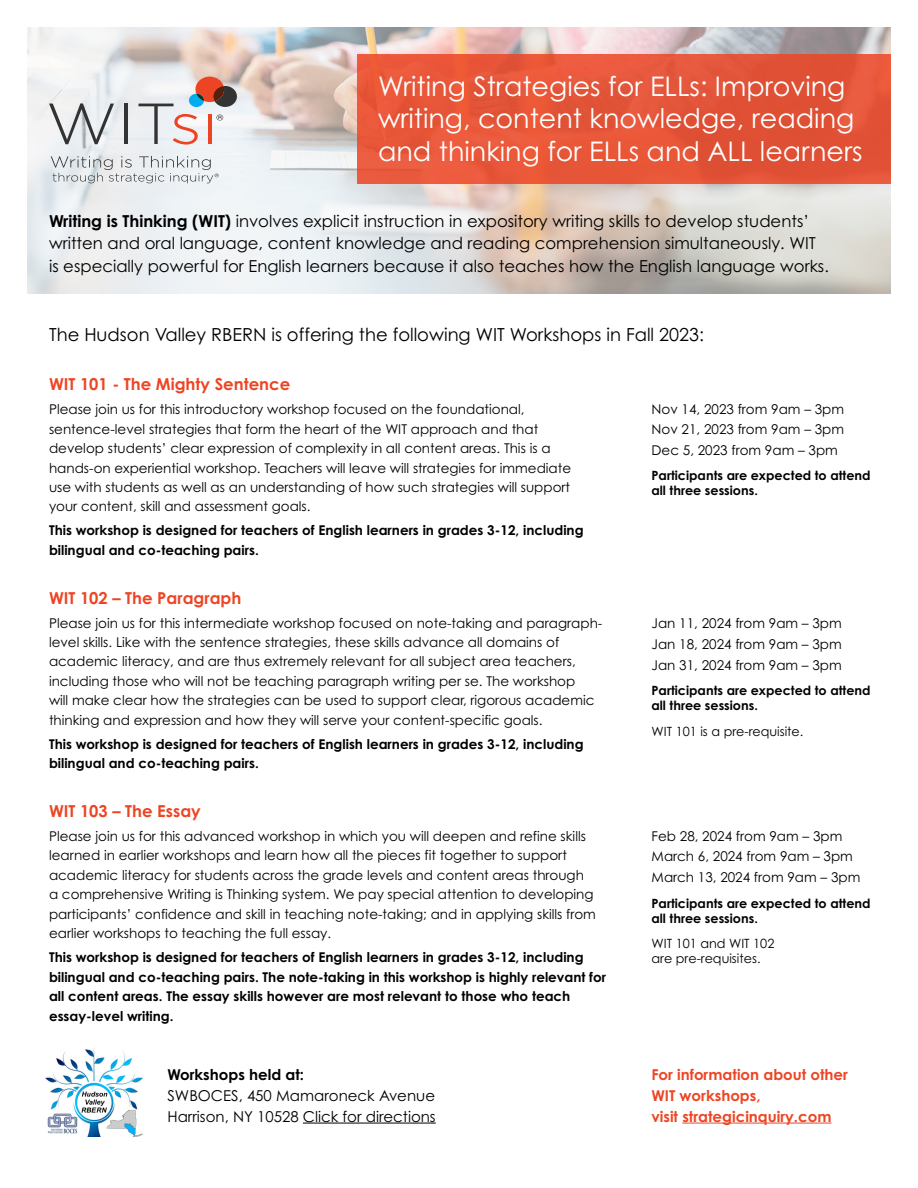
<style>
.page{position:relative;width:918px;height:1188px;background:#fff}
.page>*{position:absolute;margin:0;border:0;box-sizing:border-box;transform-origin:0 0}
.t1{font:27px/32.4px "Century Gothic Std";color:#fff}
.t2{font:18px "Century Gothic Std";color:#000}
.t3{font:16.5px/22.5px "Century Gothic Std";color:#000}
.t4{font:700 16.5px "Century Gothic Std";color:#ed4524}
.t5{font:700 15px/21px "Century Gothic Std";color:#ed4524}
.t6{font:15px/21px "Century Gothic Std";color:#000}
.t7{font:700 15px "Century Gothic Std";color:#000}
.t8{font:13.5px/19.5px "Century Gothic Std";color:#000}
.t9{font:700 13.5px/19.5px "Century Gothic Std";color:#000}
.t10{font:700 12.75px/15px "Century Gothic Std";color:#000}
.t11{font:12.75px/15px "Century Gothic Std";color:#000}
.s1{font-weight:700}
</style>
<div class="page">
<img style="left:27px;top:27px;width:864px;height:266px">
<div style="left:357px;top:54px;width:534px;height:129px;background:#e65638"></div>
<svg style="left:49px;top:103px;width:65px;height:41px"></svg>
<hr style="left:124px;top:104px;width:4px;height:40px;background:#333">
<svg style="left:139px;top:77px;width:98px;height:68px"></svg>
<svg style="left:51px;top:156px;width:168px;height:27px;background:#d4d8da"></svg>
<hr style="left:303px;top:1123px;width:133px;height:1px;background:#000">
<hr style="left:682px;top:1123px;width:149px;height:1px;background:#ed4524">
<img style="left:45px;top:1048px;width:99px;height:89px">
<h1 class="t1" style="left:378px;top:69px;width:486px">Writing Strategies for ELLs: Improving writing, content knowledge, reading and thinking for ELLs and ALL learners</h1>
<p class="t3" style="left:49px;top:209px;width:781px"><span class="s1">Writing is Thinking (WIT)</span> involves explicit instruction in expository writing skills to develop students’ written and oral language, content knowledge and reading comprehension simultaneously. WIT is especially powerful for English learners because it also teaches how the English language works.</p>
<h2 class="t2" style="left:49px;top:324px;width:657px">The Hudson Valley RBERN is offering the following WIT Workshops in Fall 2023:</h2>
<p class="t4" style="left:49px;top:374px;width:243px">WIT 101 - The Mighty Sentence</p>
<p class="t8" style="left:49px;top:399px;width:524px">Please join us for this introductory workshop focused on the foundational, sentence-level strategies that form the heart of the WIT approach and that develop students’ clear expression of complexity in all content areas. This is a hands-on experiential workshop. Teachers will leave will strategies for immediate use with students as well as an understanding of how such strategies will support your content, skill and assessment goals.</p>
<p class="t9" style="left:49px;top:520px;width:536px">This workshop is designed for teachers of English learners in grades 3-12, including bilingual and co-teaching pairs.</p>
<p class="t4" style="left:49px;top:587px;width:194px">WIT 102 – The Paragraph</p>
<p class="t8" style="left:49px;top:613px;width:555px">Please join us for this intermediate workshop focused on note-taking and paragraph&shy;level skills. Like with the sentence strategies, these skills advance all domains of academic literacy, and are thus extremely relevant for all subject area teachers, including those who will not be teaching paragraph writing per se. The workshop<br>will make clear how the strategies can be used to support clear, rigorous academic thinking and expression and how they will serve your content-specific goals.</p>
<p class="t9" style="left:49px;top:734px;width:536px">This workshop is designed for teachers of English learners in grades 3-12, including bilingual and co-teaching pairs.</p>
<p class="t4" style="left:49px;top:801px;width:153px">WIT 103 – The Essay</p>
<p class="t8" style="left:49px;top:826px;width:548px">Please join us for this advanced workshop in which you will deepen and refine skills learned in earlier workshops and learn how all the pieces fit together to support academic literacy for students across the grade levels and content areas through a comprehensive Writing is Thinking system. We pay special attention to developing participants’ confidence and skill in teaching note-taking; and in applying skills from earlier workshops to teaching the full essay.</p>
<p class="t9" style="left:49px;top:947px;width:559px">This workshop is designed for teachers of English learners in grades 3-12, including bilingual and co-teaching pairs. The note-taking in this workshop is highly relevant for all content areas. The essay skills however are most relevant to those who teach essay-level writing.</p>
<p class="t7" style="left:167px;top:1065px;width:138px">Workshops held at:</p>
<p class="t6" style="left:167px;top:1084px;width:270px">SWBOCES, 450 Mamaroneck Avenue<br>Harrison, NY 10528 Click for directions</p>
<p class="t8" style="left:652px;top:398px;width:194px;line-height:20.7px;text-align:justify">Nov 14, 2023 from 9am – 3pm Nov 21, 2023 from 9am – 3pm Dec 5, 2023 from 9am – 3pm</p>
<p class="t10" style="left:651px;top:468px;width:221px">Participants are expected to attend all three sessions.</p>
<p class="t8" style="left:652px;top:613px;width:192px;line-height:20.7px;text-align:justify">Jan 11, 2024 from 9am – 3pm Jan 18, 2024 from 9am – 3pm Jan 31, 2024 from 9am – 3pm</p>
<p class="t10" style="left:651px;top:683px;width:221px">Participants are expected to attend all three sessions.</p>
<p class="t11" style="left:652px;top:724px;width:153px">WIT 101 is a pre-requisite.</p>
<p class="t8" style="left:652px;top:825px;width:210px;line-height:20.7px">Feb 28, 2024 from 9am – 3pm<br>March 6, 2024 from 9am – 3pm<br>March 13, 2024 from 9am – 3pm</p>
<p class="t10" style="left:651px;top:895px;width:221px">Participants are expected to attend all three sessions.</p>
<p class="t11" style="left:652px;top:936px;width:124px">WIT 101 and WIT 102 are pre-requisites.</p>
<p class="t5" style="left:651px;top:1063px;width:198px">For information about other<br>WIT workshops,<br>visit strategicinquiry.com</p>
</div>
